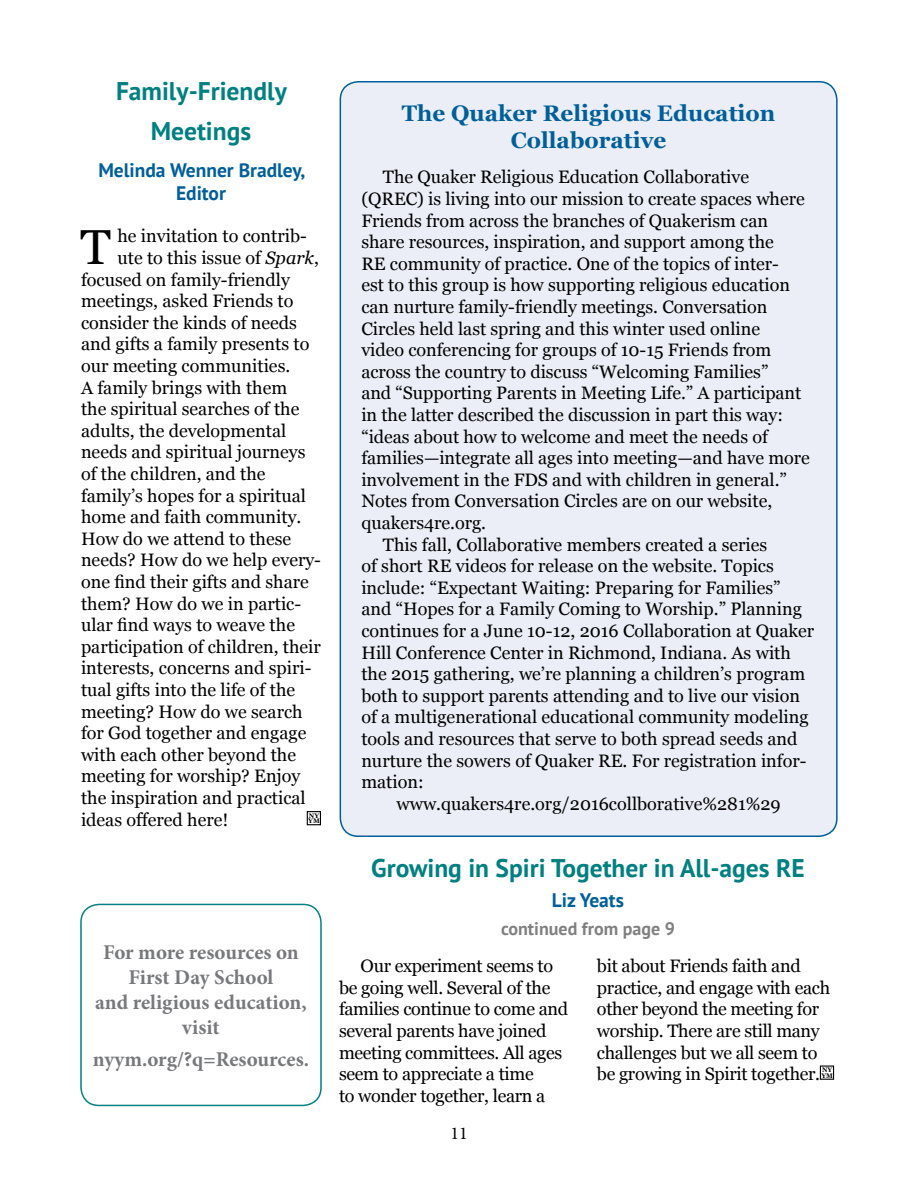
<style>
.page{position:relative;width:918px;height:1188px;background:#fff}
.page>*{position:absolute;margin:0;border:0;box-sizing:border-box;transform-origin:0 0}
.t1{font:49.2px "Georgia";color:#000}
.t2{font:700 25.5px/39.6px "PT Sans";color:#008080;text-align:center}
.t3{font:700 22.5px/27px "Georgia";color:#005f9a;text-align:center}
.t4{font:700 21px/25.2px "Minion Pro";color:#77787b;text-align:center}
.t5{font:700 19.5px/23.4px "PT Sans";color:#005f9a;text-align:center}
.t6{font:18px "Georgia";color:#000}
.t7{font:18px/21.6px "Georgia";letter-spacing:-.02em;color:#000}
.t8{font:700 18px "PT Sans";color:#808080}
.t9{font:18px "Minion Pro";color:#000}
.t10{font:700 6.6px/5.7px "Georgia";color:#000}
.s1{font-style:italic}
</style>
<div class="page">
<div style="left:340px;top:82px;width:497px;height:754px;background:#ebeef6;border-radius:18px"></div>
<div style="left:820px;top:1066px;width:14px;height:14px;border:1px solid #000"></div>
<div style="left:307px;top:811px;width:14px;height:14px;border:1px solid #000"></div>
<div style="left:80px;top:904px;width:242px;height:202px;border:2px solid #028180;border-radius:18px"></div>
<h2 class="t2" style="left:116px;top:71px;width:172px">Family-Friendly<br>Meetings</h2>
<p class="t5" style="left:98px;top:158px;width:208px">Melinda Wenner Bradley,<br>Editor</p>
<h1 class="t1" style="left:81px;top:211px;width:32px">T</h1>
<p class="t6" style="left:117px;top:223px;width:191px">he invitation to contrib-</p>
<p class="t6" style="left:117px;top:245px;width:203px">ute to this issue of <span class="s1">Spark</span>,</p>
<p class="t6" style="left:81px;top:266px;width:210px">focused on family-friendly</p>
<p class="t6" style="left:81px;top:288px;width:214px">meetings, asked Friends to</p>
<p class="t6" style="left:81px;top:310px;width:218px">consider the kinds of needs</p>
<p class="t6" style="left:81px;top:331px;width:230px">and gifts a family presents to</p>
<p class="t6" style="left:81px;top:353px;width:211px">our meeting communities.</p>
<p class="t6" style="left:81px;top:374px;width:208px">A family brings with them</p>
<p class="t6" style="left:81px;top:396px;width:220px">the spiritual searches of the</p>
<p class="t6" style="left:81px;top:418px;width:207px">adults, the developmental</p>
<p class="t6" style="left:81px;top:439px;width:226px">needs and spiritual journeys</p>
<p class="t6" style="left:81px;top:461px;width:186px">of the children, and the</p>
<p class="t6" style="left:81px;top:482px;width:226px">family’s hopes for a spiritual</p>
<p class="t6" style="left:81px;top:504px;width:222px">home and faith community.</p>
<p class="t6" style="left:81px;top:526px;width:212px">How do we attend to these</p>
<p class="t6" style="left:81px;top:547px;width:241px">needs? How do we help every-</p>
<p class="t6" style="left:81px;top:569px;width:229px">one find their gifts and share</p>
<p class="t6" style="left:81px;top:590px;width:222px">them? How do we in partic-</p>
<p class="t6" style="left:81px;top:612px;width:216px">ular find ways to weave the</p>
<p class="t6" style="left:81px;top:634px;width:241px">participation of children, their</p>
<p class="t6" style="left:81px;top:655px;width:232px">interests, concerns and spiri-</p>
<p class="t6" style="left:81px;top:677px;width:216px">tual gifts into the life of the</p>
<p class="t6" style="left:81px;top:698px;width:223px">meeting? How do we search</p>
<p class="t6" style="left:81px;top:720px;width:227px">for God together and engage</p>
<p class="t6" style="left:81px;top:742px;width:217px">with each other beyond the</p>
<p class="t6" style="left:81px;top:763px;width:221px">meeting for worship? Enjoy</p>
<p class="t6" style="left:81px;top:785px;width:226px">the inspiration and practical</p>
<p class="t6" style="left:81px;top:806px;width:149px">ideas offered here!</p>
<p class="t10" style="left:308px;top:812px;width:13px">NY<br>YM</p>
<p class="t4" style="left:95px;top:939px;width:213px">For more resources on<br>First Day School<br>and religious education, visit</p>
<p class="t4" style="left:93px;top:1047px;width:218px">nyym.org/?q=Resources.</p>
<p class="t3" style="left:402px;top:99px;width:375px">The Quaker Religious Education<br>Collaborative</p>
<p class="t6" style="left:383px;top:164px;width:368px">The Quaker Religious Education Collaborative</p>
<p class="t6" style="left:361px;top:186px;width:445px">(QREC) is living into our mission to create spaces where</p>
<p class="t6" style="left:361px;top:207px;width:408px">Friends from across the branches of Quakerism can</p>
<p class="t6" style="left:361px;top:229px;width:414px">share resources, inspiration, and support among the</p>
<p class="t6" style="left:361px;top:250px;width:419px">RE community of practice. One of the topics of inter-</p>
<p class="t6" style="left:361px;top:272px;width:430px">est to this group is how supporting religious education</p>
<p class="t6" style="left:361px;top:294px;width:408px">can nurture family-friendly meetings. Conversation</p>
<p class="t6" style="left:361px;top:315px;width:400px">Circles held last spring and this winter used online</p>
<p class="t6" style="left:361px;top:337px;width:412px">video conferencing for groups of 10-15 Friends from</p>
<p class="t6" style="left:361px;top:358px;width:409px">across the country to discuss “Welcoming Families”</p>
<p class="t6" style="left:361px;top:380px;width:442px">and “Supporting Parents in Meeting Life.” A participant</p>
<p class="t6" style="left:361px;top:402px;width:423px">in the latter described the discussion in part this way:</p>
<p class="t6" style="left:361px;top:423px;width:408px">“ideas about how to welcome and meet the needs of</p>
<p class="t6" style="left:361px;top:445px;width:450px">families—integrate all ages into meeting—and have more</p>
<p class="t6" style="left:361px;top:466px;width:427px">involvement in the FDS and with children in general.”</p>
<p class="t6" style="left:361px;top:488px;width:412px">Notes from Conversation Circles are on our website,</p>
<p class="t6" style="left:361px;top:510px;width:126px">quakers4re.org.</p>
<p class="t6" style="left:383px;top:531px;width:386px">This fall, Collaborative members created a series</p>
<p class="t6" style="left:361px;top:553px;width:414px">of short RE videos for release on the website. Topics</p>
<p class="t6" style="left:361px;top:574px;width:421px">include: “Expectant Waiting: Preparing for Families”</p>
<p class="t6" style="left:361px;top:596px;width:442px">and “Hopes for a Family Coming to Worship.” Planning</p>
<p class="t6" style="left:361px;top:618px;width:454px">continues for a June 10-12, 2016 Collaboration at Quaker</p>
<p class="t6" style="left:361px;top:639px;width:431px">Hill Conference Center in Richmond, Indiana. As with</p>
<p class="t6" style="left:361px;top:661px;width:445px">the 2015 gathering, we’re planning a children’s program</p>
<p class="t6" style="left:361px;top:682px;width:440px">both to support parents attending and to live our vision</p>
<p class="t6" style="left:361px;top:704px;width:449px">of a multigenerational educational community modeling</p>
<p class="t6" style="left:361px;top:726px;width:438px">tools and resources that serve to both spread seeds and</p>
<p class="t6" style="left:361px;top:747px;width:447px">nurture the sowers of Quaker RE. For registration infor-</p>
<p class="t6" style="left:361px;top:769px;width:64px">mation:</p>
<p class="t6" style="left:397px;top:790px;width:386px">www.quakers4re.org/2016collborative%281%29</p>
<h2 class="t2" style="left:371px;top:847px;width:435px">Growing in Spiri Together in All-ages RE</h2>
<p class="t5" style="left:552px;top:888px;width:74px">Liz Yeats</p>
<p class="t8" style="left:501px;top:917px;width:175px">continued from page 9</p>
<p class="t7" style="left:339px;top:954px;width:231px;text-indent:22px">Our experiment seems to be going well. Several of the families continue to come and several parents have joined meeting committees. All ages seem to appreciate a time<br>to wonder together, learn a</p>
<p class="t7" style="left:597px;top:954px;width:235px">bit about Friends faith and practice, and engage with each other beyond the meeting for worship. There are still many challenges but we all seem to be growing in Spirit together.</p>
<p class="t10" style="left:821px;top:1067px;width:13px">NY<br>YM</p>
<p class="t9" style="left:450px;top:1122px;width:19px">11</p>
</div>
